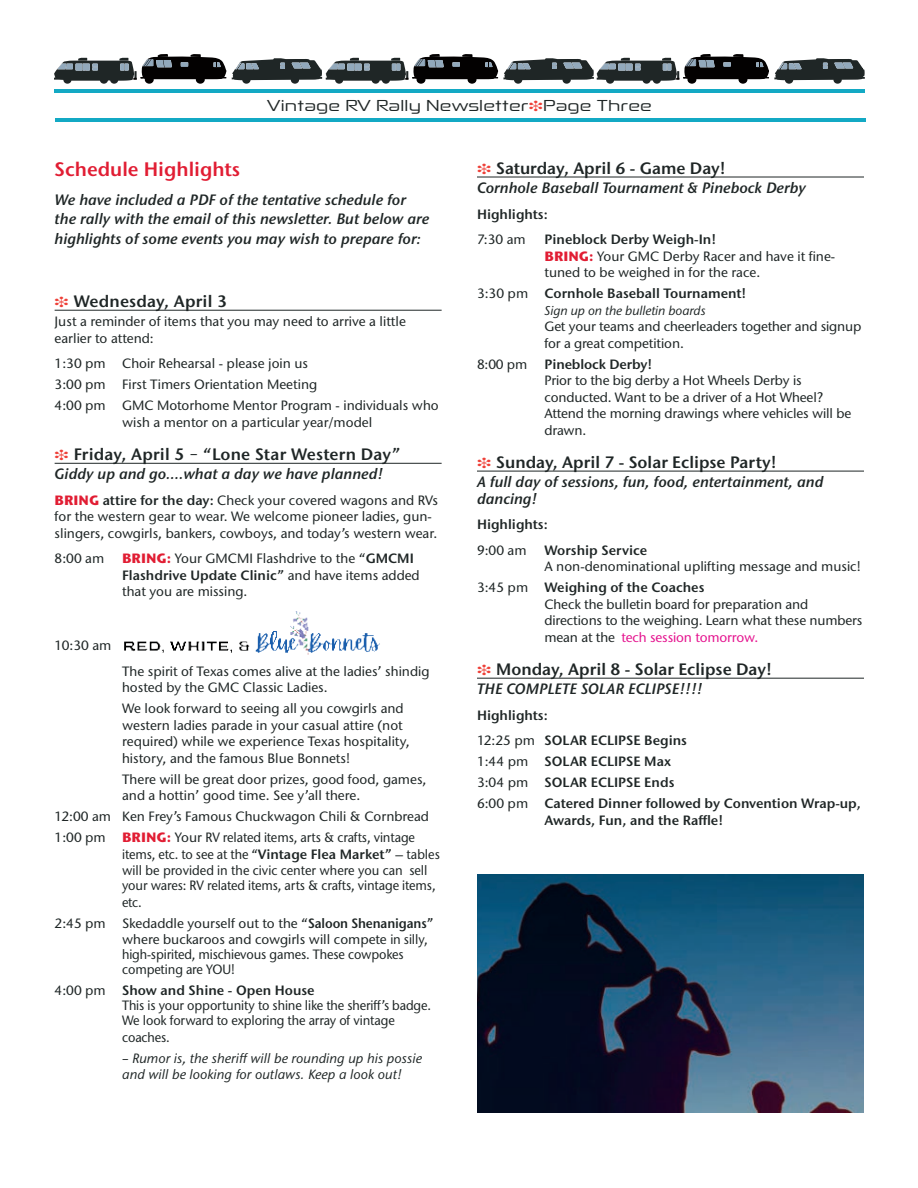
<style>
.page{position:relative;width:918px;height:1188px;background:#fff}
.page>*{position:absolute;margin:0;border:0;box-sizing:border-box;transform-origin:0 0}
.t1{font:600 19.5px "Stone Sans ITC Pro";color:#e11d33}
.t2{font:600 16.5px "Stone Sans ITC Pro";color:#1f2626}
.t3{font:italic 600 15px/19.5px "Stone Sans ITC Pro";color:#1f2626}
.t4{font:14.7px "Zekton Rg";letter-spacing:.01em;color:#1f2626;scale:1.34 1}
.t5{font:500 13.5px/16.5px "Stone Sans ITC Pro";color:#1f2626}
.t6{font:600 13.5px/21px "Stone Sans ITC Pro";color:#1f2626}
.t7{font:500 13.5px/16.5px "Stone Sans ITC Pro";color:#1f2626;scale:.94 1}
.t8{font:italic 500 13.5px/16.5px "Stone Sans ITC Pro";color:#1f2626}
.t9{font:italic 500 12.75px "Stone Sans ITC Pro";letter-spacing:-.01em;color:#1f2626}
.s1{font-family:"Zekton Rg";font-weight:400}
.s2{font-weight:700;color:#e11d33}
.s3{font-weight:600}
.s4{font-weight:500}
.s5{color:#e5148f}
</style>
<div class="page">
<div style="left:196px;top:76px;width:9px;height:8px;background:#030101;border-radius:50%"></div>
<div style="left:145px;top:76px;width:9px;height:8px;background:#030101;border-radius:50%"></div>
<div style="left:63px;top:76px;width:8px;height:8px;background:#1f2626;border-radius:50%"></div>
<svg style="left:110px;top:76px;width:8px;height:8px"></svg>
<svg style="left:100px;top:76px;width:8px;height:8px"></svg>
<div style="left:242px;top:76px;width:9px;height:8px;background:#1f2626;border-radius:50%"></div>
<svg style="left:291px;top:76px;width:8px;height:8px"></svg>
<svg style="left:468px;top:76px;width:9px;height:8px"></svg>
<svg style="left:417px;top:76px;width:8px;height:8px"></svg>
<svg style="left:335px;top:76px;width:8px;height:8px"></svg>
<svg style="left:382px;top:76px;width:8px;height:8px"></svg>
<div style="left:372px;top:76px;width:8px;height:8px;background:#1f2626;border-radius:50%"></div>
<svg style="left:514px;top:76px;width:8px;height:8px"></svg>
<div style="left:563px;top:76px;width:8px;height:8px;background:#1f2626;border-radius:50%"></div>
<svg style="left:739px;top:76px;width:8px;height:8px"></svg>
<svg style="left:687px;top:76px;width:9px;height:8px"></svg>
<svg style="left:606px;top:76px;width:8px;height:8px"></svg>
<svg style="left:653px;top:76px;width:8px;height:8px"></svg>
<div style="left:643px;top:76px;width:8px;height:8px;background:#1f2626;border-radius:50%"></div>
<svg style="left:785px;top:76px;width:8px;height:8px"></svg>
<div style="left:833px;top:76px;width:9px;height:8px;background:#1f2626;border-radius:50%"></div>
<svg style="left:54px;top:54px;width:811px;height:27px"></svg>
<hr style="left:54px;top:89px;width:811px;height:4px;background:#13a9c4">
<hr style="left:55px;top:118px;width:811px;height:3px;background:#13a9c4">
<hr style="left:55px;top:310px;width:387px;height:1px;background:#1f2626">
<hr style="left:55px;top:463px;width:387px;height:1px;background:#1f2626">
<img style="left:124px;top:611px;width:256px;height:44px">
<hr style="left:477px;top:177px;width:387px;height:1px;background:#1f2626">
<hr style="left:477px;top:471px;width:387px;height:1px;background:#1f2626">
<hr style="left:477px;top:678px;width:387px;height:1px;background:#1f2626">
<img style="left:477px;top:875px;width:387px;height:237px">
<p class="t4" style="left:267px;top:96px;width:289px">Vintage RV Rally Newsletter Page Three</p>
<h1 class="t1" style="left:55px;top:157px;width:187px">Schedule Highlights</h1>
<p class="t3" style="left:55px;top:190px;width:376px">We have included a PDF of the tentative schedule for the rally with the email of this newsletter. But below are highlights of some events you may wish to prepare for:</p>
<p class="t2" style="left:74px;top:291px;width:155px">Wednesday, April 3</p>
<p class="t5" style="left:55px;top:313px;width:353px">Just a reminder of items that you may need to arrive a little earlier to attend:</p>
<p class="t5" style="left:55px;top:353px;width:386px;line-height:21px">1:30 pm Choir Rehearsal - please join us<br>3:00 pm First Timers Orientation Meeting<br>4:00 pm GMC Motorhome Mentor Program - individuals who</p>
<p class="t5" style="left:122px;top:414px;width:252px">wish a mentor on a particular year/model</p>
<p class="t2" style="left:74px;top:444px;width:328px">Friday, April 5 <span class="s1">-</span> “Lone Star Western Day”</p>
<p class="t3" style="left:55px;top:465px;width:330px">Giddy up and go....what a day we have planned!</p>
<p class="t5" style="left:55px;top:492px;width:385px"><span class="s2">BRING</span> <span class="s3">attire for the day:</span> Check your covered wagons and RVs for the western gear to wear. We welcome pioneer ladies, gun&shy;slingers, cowgirls, bankers, cowboys, and today’s western wear.</p>
<p class="t5" style="left:55px;top:550px;width:51px">8:00 am</p>
<p class="t5" style="left:122px;top:550px;width:299px"><span class="s2">BRING:</span> Your GMCMI Flashdrive to the “<span class="s3">GMCMI<br>Flashdrive Update Clinic”</span> and have items added that you are missing.</p>
<p class="t5" style="left:55px;top:636px;width:58px">10:30 am</p>
<p class="t5" style="left:122px;top:663px;width:309px">The spirit of Texas comes alive at the ladies’ shindig hosted by the GMC Classic Ladies.</p>
<p class="t5" style="left:122px;top:700px;width:289px">We look forward to seeing all you cowgirls and western ladies parade in your casual attire (not required) while we experience Texas hospitality, history, and the famous Blue Bonnets!</p>
<p class="t5" style="left:122px;top:771px;width:306px">There will be great door prizes, good food, games, and a hottin’ good time. See y’all there.</p>
<p class="t5" style="left:55px;top:806px;width:376px;line-height:21px">12:00 am Ken Frey’s Famous Chuckwagon Chili &amp; Cornbread<br>1:00 pm <span class="s2">BRING:</span> Your RV related items, arts &amp; crafts, vintage</p>
<p class="t7" style="left:122px;top:846px;width:340px">items, etc. to see at the “<span class="s3">Vintage Flea Market”</span> – tables will be provided in the civic center where you can sell</p>
<p class="t7" style="left:122px;top:877px;width:335px">your wares: RV related items, arts &amp; crafts, vintage items, etc.</p>
<p class="t5" style="left:122px;top:915px;width:313px;text-indent:-68px">2:45 pm Skedaddle yourself out to the “<span class="s3">Saloon Shenanigans” </span>where buckaroos and cowgirls will compete in silly,</p>
<p class="t7" style="left:122px;top:947px;width:301px;line-height:15px">high-spirited, mischievous games. These cowpokes competing are YOU!</p>
<p class="t5" style="left:122px;top:983px;width:310px;line-height:15px;text-indent:-67px">4:00 pm <span class="s3">Show and Shine - Open House<br></span>This is your opportunity to shine like the sheriff’s badge.<br>We look forward to exploring the array of vintage</p>
<p class="t7" style="left:122px;top:1029px;width:52px">coaches.</p>
<p class="t8" style="left:122px;top:1050px;width:301px">– Rumor is, the sheriff will be rounding up his possie and will be looking for outlaws. Keep a look out!</p>
<p class="t2" style="left:496px;top:158px;width:231px">Saturday, April 6 - Game Day!</p>
<p class="t3" style="left:477px;top:178px;width:330px">Cornhole Baseball Tournament &amp; Pinebock Derby</p>
<p class="t6" style="left:477px;top:203px;width:72px">Highlights:</p>
<p class="t5" style="left:477px;top:231px;width:50px">7:30 am</p>
<p class="t5" style="left:544px;top:231px;width:292px"><span class="s3">Pineblock Derby Weigh-In!<br></span><span class="s2">BRING:</span> Your GMC Derby Racer and have it fine&shy;tuned to be weighed in for the race.</p>
<p class="t6" style="left:477px;top:283px;width:271px"><span class="s4">3:30 pm</span> Cornhole Baseball Tournament!</p>
<p class="t9" style="left:544px;top:303px;width:163px">Sign up on the bulletin boards</p>
<p class="t5" style="left:545px;top:318px;width:319px">Get your teams and cheerleaders together and signup for a great competition.</p>
<p class="t5" style="left:477px;top:356px;width:52px">8:00 pm</p>
<p class="t6" style="left:545px;top:353px;width:109px">Pineblock Derby!</p>
<p class="t5" style="left:545px;top:372px;width:308px">Prior to the big derby a Hot Wheels Derby is conducted. Want to be a driver of a Hot Wheel?<br>Attend the morning drawings where vehicles will be drawn.</p>
<p class="t2" style="left:496px;top:452px;width:282px">Sunday, April 7 - Solar Eclipse Party!</p>
<p class="t3" style="left:477px;top:474px;width:348px;line-height:16.5px">A full day of sessions, fun, food, entertainment, and dancing!</p>
<p class="t6" style="left:477px;top:514px;width:72px">Highlights:</p>
<p class="t5" style="left:477px;top:542px;width:51px">9:00 am</p>
<p class="t6" style="left:544px;top:540px;width:104px">Worship Service</p>
<p class="t5" style="left:477px;top:556px;width:385px;line-height:21px;text-indent:68px">A non-denominational uplifting message and music!<br>3:45 pm <span class="s3">Weighing of the Coaches</span></p>
<p class="t5" style="left:544px;top:596px;width:320px">Check the bulletin board for preparation and directions to the weighing. Learn what these numbers mean at the <span class="s5">tech session tomorrow.</span></p>
<p class="t2" style="left:496px;top:659px;width:277px">Monday, April 8 - Solar Eclipse Day!</p>
<p class="t3" style="left:477px;top:680px;width:227px">THE COMPLETE SOLAR ECLIPSE!!!!</p>
<p class="t6" style="left:477px;top:702px;width:212px;line-height:25.5px">Highlights:<br><span class="s4">12:25 pm</span> SOLAR ECLIPSE Begins</p>
<p class="t6" style="left:477px;top:751px;width:385px"><span class="s4">1:44 pm</span> SOLAR ECLIPSE Max<br><span class="s4">3:04 pm</span> SOLAR ECLIPSE Ends<br><span class="s4">6:00 pm</span> Catered Dinner followed by Convention Wrap-up,</p>
<p class="t6" style="left:544px;top:810px;width:180px">Awards, Fun, and the Raffle!</p>
</div>
